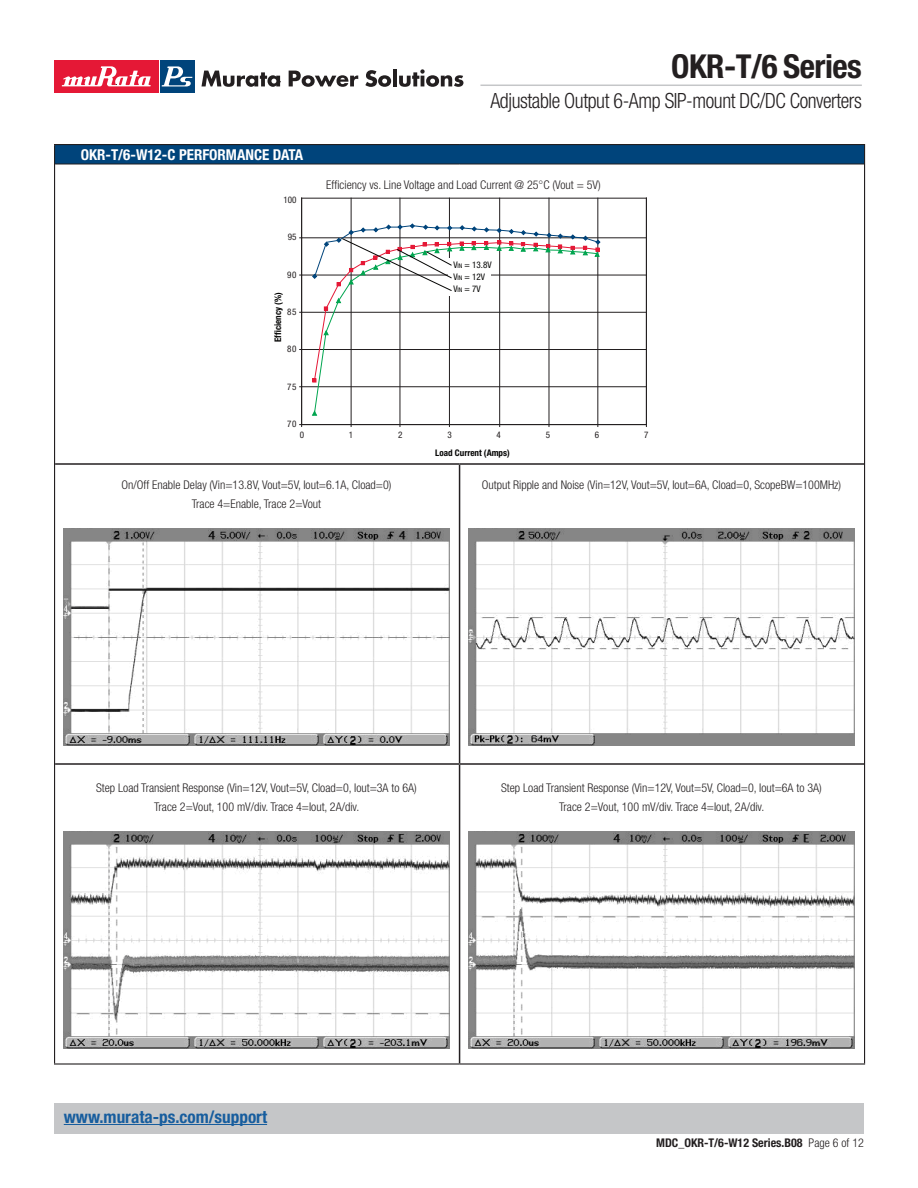
<style>
.page{position:relative;width:918px;height:1188px;background:#fff}
.page>*{position:absolute;margin:0;border:0;box-sizing:border-box;transform-origin:0 0}
.t1{font:700 condensed 33px "Helvetica Neue LT Std";letter-spacing:-.015em;color:#231f20}
.t2{font:300 condensed 21px "Helvetica Neue LT Std";letter-spacing:-.02em;color:#231f20;scale:.95 1}
.t3{font:700 condensed 17.25px "Helvetica Neue LT Std";color:#175d9e}
.t4{font:700 condensed 15px "Helvetica Neue LT Std";color:#fff}
.t5{font:300 condensed 12px/19.8px "Helvetica Neue LT Std";color:#231f20;text-align:center}
.t6{font:700 condensed 12px "Helvetica Neue LT Std";color:#231f20}
.t7{font:700 condensed 9.15px "Helvetica Neue LT Std";color:#050504}
.t8{font:condensed 9.15px "Helvetica Neue LT Std";letter-spacing:.045em;color:#231f20}
.t9{font:condensed 9.15px/12.1px "Helvetica Neue LT Std";color:#050504}
.s1{font-style:inherit}
.s2{font-weight:100}
.s3{font-size:6.3px}
.s4{font-weight:300}
</style>
<div class="page">
<div style="left:55px;top:145px;width:810px;height:19px;background:#00447b"></div>
<svg style="left:55px;top:165px;width:592px;height:898px"></svg>
<hr style="left:54px;top:144px;width:406px;height:1px;background:#231f20">
<svg style="left:54px;top:145px;width:1px;height:19px"></svg>
<hr style="left:460px;top:144px;width:405px;height:1px;background:#231f20">
<svg style="left:864px;top:145px;width:1px;height:19px"></svg>
<hr style="left:54px;top:164px;width:1px;height:300px;background:#231f20">
<hr style="left:864px;top:164px;width:1px;height:300px;background:#231f20">
<hr style="left:54px;top:464px;width:1px;height:300px;background:#231f20">
<hr style="left:864px;top:464px;width:1px;height:300px;background:#231f20">
<hr style="left:54px;top:764px;width:1px;height:299px;background:#231f20">
<hr style="left:864px;top:764px;width:1px;height:299px;background:#231f20">
<hr style="left:54px;top:1063px;width:406px;height:2px;background:#231f20">
<hr style="left:460px;top:1063px;width:405px;height:2px;background:#231f20">
<hr style="left:55px;top:463px;width:405px;height:2px;background:#231f20">
<hr style="left:460px;top:463px;width:404px;height:2px;background:#231f20">
<hr style="left:459px;top:465px;width:1px;height:298px;background:#231f20">
<hr style="left:55px;top:763px;width:405px;height:2px;background:#231f20">
<hr style="left:460px;top:763px;width:404px;height:2px;background:#231f20">
<hr style="left:459px;top:765px;width:1px;height:298px;background:#231f20">
<hr style="left:55px;top:164px;width:405px;height:1px;background:#231f20">
<hr style="left:460px;top:164px;width:404px;height:1px;background:#231f20">
<hr style="left:302px;top:198px;width:344px;height:1px;background:#231f20">
<hr style="left:301px;top:198px;width:1px;height:227px;background:#231f20">
<hr style="left:302px;top:386px;width:344px;height:1px;background:#231f20">
<hr style="left:302px;top:349px;width:344px;height:1px;background:#231f20">
<hr style="left:302px;top:312px;width:344px;height:1px;background:#231f20">
<hr style="left:302px;top:275px;width:344px;height:1px;background:#231f20">
<hr style="left:302px;top:238px;width:344px;height:1px;background:#231f20">
<hr style="left:302px;top:424px;width:344px;height:1px;background:#231f20">
<hr style="left:351px;top:198px;width:1px;height:227px;background:#231f20">
<hr style="left:400px;top:198px;width:1px;height:227px;background:#231f20">
<hr style="left:449px;top:198px;width:1px;height:227px;background:#231f20">
<hr style="left:499px;top:198px;width:1px;height:227px;background:#231f20">
<hr style="left:549px;top:198px;width:1px;height:227px;background:#231f20">
<hr style="left:598px;top:198px;width:1px;height:227px;background:#231f20">
<hr style="left:646px;top:198px;width:1px;height:227px;background:#231f20">
<svg style="left:312px;top:411px;width:6px;height:5px"></svg>
<svg style="left:314px;top:382px;width:283px;height:32px"></svg>
<svg style="left:312px;top:223px;width:289px;height:159px"></svg>
<img style="left:63px;top:528px;width:387px;height:218px">
<img style="left:63px;top:831px;width:387px;height:218px">
<img style="left:468px;top:528px;width:387px;height:218px">
<img style="left:468px;top:831px;width:387px;height:218px">
<div style="left:54px;top:1103px;width:810px;height:31px;background:#c5c6c8"></div>
<div style="left:54px;top:60px;width:104px;height:32px;background:#e51836"></div>
<svg style="left:62px;top:66px;width:89px;height:20px"></svg>
<div style="left:160px;top:60px;width:34px;height:32px;background:#00447b"></div>
<svg style="left:162px;top:66px;width:30px;height:21px"></svg>
<svg style="left:201px;top:71px;width:80px;height:16px"></svg>
<svg style="left:289px;top:71px;width:69px;height:16px"></svg>
<svg style="left:365px;top:70px;width:26px;height:17px"></svg>
<hr style="left:393px;top:69px;width:4px;height:17px;background:#231f20">
<svg style="left:399px;top:69px;width:64px;height:18px"></svg>
<hr style="left:480px;top:85px;width:382px;height:1px;background:#c5c6c8">
<hr style="left:64px;top:1124px;width:203px;height:1px;background:#175d9e">
<p class="t4" style="left:81px;top:145px;width:224px">OKR-T/6-W12-C PERFORMANCE DATA</p>
<p class="t8" style="left:283px;top:194px;width:15px">100</p>
<p class="t8" style="left:288px;top:232px;width:10px">95</p>
<p class="t8" style="left:287px;top:269px;width:11px">90</p>
<p class="t7" style="left:272px;top:342px;width:51px;rotate:-90deg">Efficiency (%)</p>
<p class="t8" style="left:287px;top:306px;width:11px">85</p>
<p class="t8" style="left:287px;top:344px;width:11px">80</p>
<p class="t8" style="left:287px;top:381px;width:11px">75</p>
<p class="t8" style="left:287px;top:419px;width:11px">70</p>
<h1 class="t1" style="left:671px;top:46px;width:192px">OKR-T/6 Series</h1>
<h2 class="t2" style="left:490px;top:89px;width:393px">Adjustable Output 6-Amp <span class="s1">SIP</span>-mount DC/DC Converters</h2>
<p class="t5" style="left:326px;top:174px;width:276px">Efficiency vs. Line Voltage and Load Current @ 25<span class="s2">°</span>C (Vout = 5V)</p>
<p class="t9" style="left:453px;top:259px;width:40px">V<span class="s3">IN</span> = 13.8V<br>V<span class="s3">IN</span> = 12V<br>V<span class="s3">IN</span> = 7V</p>
<p class="t8" style="left:300px;top:430px;width:6px">0</p>
<p class="t8" style="left:349px;top:430px;width:6px">1</p>
<p class="t8" style="left:398px;top:430px;width:6px">2</p>
<p class="t8" style="left:447px;top:430px;width:6px">3</p>
<p class="t8" style="left:497px;top:430px;width:6px">4</p>
<p class="t8" style="left:546px;top:430px;width:6px">5</p>
<p class="t8" style="left:595px;top:430px;width:6px">6</p>
<p class="t8" style="left:644px;top:430px;width:6px">7</p>
<p class="t5" style="left:121px;top:474px;width:272px">On/Off Enable Delay (Vin=13.8V, Vout=5V, Iout=6.1A, Cload=0)<br>Trace 4=Enable, Trace 2=Vout</p>
<p class="t7" style="left:435px;top:447px;width:76px">Load Current (Amps)</p>
<p class="t5" style="left:482px;top:474px;width:361px">Output Ripple and Noise (Vin=12V, Vout=5V, Iout=6A, Cload=0, ScopeBW=100MHz)</p>
<p class="t5" style="left:96px;top:777px;width:322px">Step Load Transient Response (Vin=12V, Vout=5V, Cload=0, Iout=3A to 6A)<br>Trace 2=Vout, 100 mV/div. Trace 4=Iout, 2A/div.</p>
<p class="t5" style="left:501px;top:777px;width:322px">Step Load Transient Response (Vin=12V, Vout=5V, Cload=0, Iout=6A to 3A)<br>Trace 2=Vout, 100 mV/div. Trace 4=Iout, 2A/div.</p>
<h3 class="t3" style="left:64px;top:1106px;width:205px">www.murata-ps.com/support</h3>
<p class="t6" style="left:656px;top:1136px;width:209px">MDC_OKR-T/6-W12 Series.B08 <span class="s4">Page 6 of 12</span></p>
</div>
